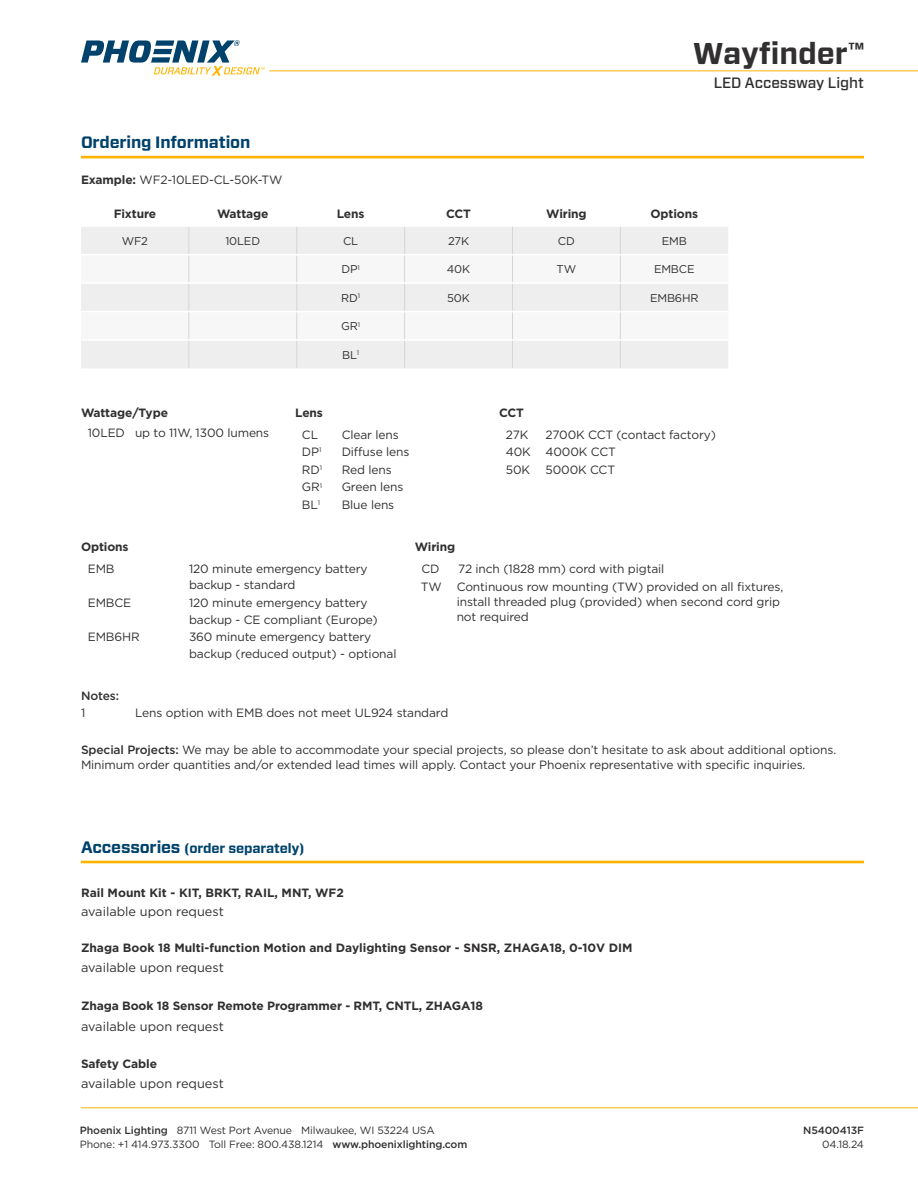
<style>
.page{position:relative;width:918px;height:1188px;background:#fff}
.page>*{position:absolute;margin:0;border:0;box-sizing:border-box;transform-origin:0 0}
.t1{font:700 30px "Forza";letter-spacing:-.005em;color:#312f30}
.Section_Header{font:700 16.5px "Forza";letter-spacing:-.01em;color:#00426b}
.t2{font:500 15px "Forza";color:#312f30}
.Section_Header-2{font:700 13.5px "Forza";letter-spacing:-.01em;color:#00426b}
.Accessories_Body{font:12.75px "Gotham";color:#312f30}
.Ordering_Details_-_Voltage{font:12px/16.5px "Gotham";letter-spacing:-.01em;color:#312f30}
.Special_Projects{font:12px/15px "Gotham";letter-spacing:-.01em;color:#312f30}
.Accessories_Body-2{font:700 12px "Gotham";color:#312f30}
.Accessories_Header{font:700 12px "Gotham";letter-spacing:-.01em;color:#312f30}
.Ordering_Information_Table_Header{font:700 12px "Gotham";letter-spacing:-.01em;color:#312f30}
.Ordering_Details_Header{font:700 12px "Gotham";letter-spacing:-.01em;color:#312f30}
.Standard_Unit_-_Ordering_Info{font:12px "Gotham";letter-spacing:-.01em;color:#312f30}
.Ordering_Details_-_Circuit_Boards{font:12px "Gotham";letter-spacing:-.01em;color:#312f30}
.Special_Projects-2{font:500 12px "Gotham";letter-spacing:-.01em;color:#312f30}
.Table_Body{font:11.25px "Gotham";letter-spacing:-.015em;color:#312f30}
.Footer_-_Left_Side{font:10.5px "Gotham";letter-spacing:-.01em;color:#312f30}
.Footer_-_Right_Side{font:500 10.5px/13.5px "Gotham";letter-spacing:-.01em;color:#312f30;text-align:right}
.s1{font-weight:700}
.s2{font-weight:500}
.s3{font-size:16.5px}
.s4{font-weight:400}
</style>
<div class="page">
<hr style="left:81px;top:1107px;width:837px;height:1px;background:#ffb500">
<hr style="left:269px;top:70px;width:649px;height:1px;background:#ffb500">
<svg style="left:81px;top:40px;width:184px;height:36px"></svg>
<hr style="left:81px;top:156px;width:783px;height:2px;background:#ffb500">
<div style="left:81px;top:227px;width:647px;height:141px;background:#eeeeef"></div>
<svg style="left:81px;top:255px;width:647px;height:84px"></svg>
<svg style="left:189px;top:227px;width:1px;height:141px"></svg>
<svg style="left:296px;top:227px;width:1px;height:141px"></svg>
<svg style="left:404px;top:227px;width:1px;height:141px"></svg>
<svg style="left:512px;top:227px;width:1px;height:141px"></svg>
<svg style="left:620px;top:227px;width:1px;height:141px"></svg>
<hr style="left:81px;top:254px;width:108px;height:1px;background:#fff">
<hr style="left:189px;top:254px;width:108px;height:1px;background:#fff">
<hr style="left:297px;top:254px;width:108px;height:1px;background:#fff">
<hr style="left:405px;top:254px;width:108px;height:1px;background:#fff">
<hr style="left:513px;top:254px;width:107px;height:1px;background:#fff">
<hr style="left:620px;top:254px;width:108px;height:1px;background:#fff">
<hr style="left:81px;top:282px;width:108px;height:2px;background:#fff">
<hr style="left:189px;top:282px;width:108px;height:2px;background:#fff">
<hr style="left:297px;top:282px;width:108px;height:2px;background:#fff">
<hr style="left:405px;top:282px;width:108px;height:2px;background:#fff">
<hr style="left:513px;top:282px;width:107px;height:2px;background:#fff">
<hr style="left:620px;top:282px;width:108px;height:2px;background:#fff">
<hr style="left:81px;top:311px;width:108px;height:1px;background:#fff">
<hr style="left:189px;top:311px;width:108px;height:1px;background:#fff">
<hr style="left:297px;top:311px;width:108px;height:1px;background:#fff">
<hr style="left:405px;top:311px;width:108px;height:1px;background:#fff">
<hr style="left:513px;top:311px;width:107px;height:1px;background:#fff">
<hr style="left:620px;top:311px;width:108px;height:1px;background:#fff">
<hr style="left:81px;top:339px;width:108px;height:2px;background:#fff">
<hr style="left:189px;top:339px;width:108px;height:2px;background:#fff">
<hr style="left:297px;top:339px;width:108px;height:2px;background:#fff">
<hr style="left:405px;top:339px;width:108px;height:2px;background:#fff">
<hr style="left:513px;top:339px;width:107px;height:2px;background:#fff">
<hr style="left:620px;top:339px;width:108px;height:2px;background:#fff">
<hr style="left:81px;top:861px;width:783px;height:2px;background:#ffb500">
<h1 class="t1" style="left:693px;top:34px;width:172px">Wayfinder<sup>™</sup></h1>
<p class="t2" style="left:714px;top:73px;width:152px">LED Accessway Light</p>
<p class="Section_Header" style="left:81px;top:131px;width:171px">Ordering Information</p>
<p class="Standard_Unit_-_Ordering_Info" style="left:81px;top:172px;width:203px"><span class="s1">Example:</span> WF2-10LED-CL-50K-TW</p>
<p class="Ordering_Information_Table_Header" style="left:114px;top:205px;width:44px">Fixture</p>
<p class="Ordering_Information_Table_Header" style="left:217px;top:205px;width:53px">Wattage</p>
<p class="Ordering_Information_Table_Header" style="left:337px;top:205px;width:29px">Lens</p>
<p class="Ordering_Information_Table_Header" style="left:446px;top:205px;width:27px">CCT</p>
<p class="Ordering_Information_Table_Header" style="left:546px;top:205px;width:42px">Wiring</p>
<p class="Ordering_Information_Table_Header" style="left:650px;top:205px;width:49px">Options</p>
<p class="Table_Body" style="left:122px;top:234px;width:28px">WF2</p>
<p class="Table_Body" style="left:225px;top:234px;width:36px">10LED</p>
<p class="Table_Body" style="left:343px;top:234px;width:17px">CL</p>
<p class="Table_Body" style="left:448px;top:234px;width:23px">27K</p>
<p class="Table_Body" style="left:558px;top:234px;width:18px">CD</p>
<p class="Table_Body" style="left:662px;top:234px;width:27px">EMB</p>
<p class="Table_Body" style="left:342px;top:262px;width:20px">DP<sup>1</sup></p>
<p class="Table_Body" style="left:447px;top:262px;width:25px">40K</p>
<p class="Table_Body" style="left:557px;top:262px;width:21px">TW</p>
<p class="Table_Body" style="left:654px;top:262px;width:42px">EMBCE</p>
<p class="Table_Body" style="left:341px;top:291px;width:20px">RD<sup>1</sup></p>
<p class="Table_Body" style="left:447px;top:291px;width:24px">50K</p>
<p class="Table_Body" style="left:650px;top:291px;width:50px">EMB6HR</p>
<p class="Table_Body" style="left:341px;top:319px;width:20px">GR<sup>1</sup></p>
<p class="Table_Body" style="left:342px;top:348px;width:19px">BL<sup>1</sup></p>
<p class="Ordering_Details_Header" style="left:81px;top:405px;width:89px">Wattage/Type</p>
<p class="Ordering_Details_-_Circuit_Boards" style="left:88px;top:425px;width:183px">10LED up to 11W, 1300 lumens</p>
<p class="Ordering_Details_Header" style="left:295px;top:405px;width:29px">Lens</p>
<p class="Ordering_Details_-_Voltage" style="left:302px;top:426px;width:18px">CL</p>
<p class="Ordering_Details_-_Voltage" style="left:342px;top:426px;width:59px">Clear lens</p>
<p class="Ordering_Details_-_Voltage" style="left:302px;top:443px;width:21px">DP<sup>1</sup></p>
<p class="Ordering_Details_-_Voltage" style="left:342px;top:443px;width:69px">Diffuse lens</p>
<p class="Ordering_Details_-_Voltage" style="left:302px;top:461px;width:22px">RD<sup>1</sup></p>
<p class="Ordering_Details_-_Voltage" style="left:342px;top:461px;width:52px">Red lens</p>
<p class="Ordering_Details_-_Voltage" style="left:302px;top:479px;width:22px">GR<sup>1</sup></p>
<p class="Ordering_Details_-_Voltage" style="left:342px;top:479px;width:63px">Green lens</p>
<p class="Ordering_Details_-_Voltage" style="left:302px;top:496px;width:20px">BL<sup>1</sup></p>
<p class="Ordering_Details_-_Voltage" style="left:342px;top:496px;width:54px">Blue lens</p>
<p class="Ordering_Details_Header" style="left:499px;top:405px;width:27px">CCT</p>
<p class="Ordering_Details_-_Voltage" style="left:506px;top:426px;width:24px">27K</p>
<p class="Ordering_Details_-_Voltage" style="left:546px;top:426px;width:172px">2700K CCT (contact factory)</p>
<p class="Ordering_Details_-_Voltage" style="left:506px;top:443px;width:112px">40K 4000K CCT</p>
<p class="Ordering_Details_-_Voltage" style="left:506px;top:461px;width:26px">50K</p>
<p class="Ordering_Details_-_Voltage" style="left:546px;top:461px;width:71px">5000K CCT</p>
<p class="Ordering_Details_Header" style="left:81px;top:539px;width:49px">Options</p>
<p class="Ordering_Details_-_Voltage" style="left:88px;top:560px;width:28px">EMB</p>
<p class="Ordering_Details_-_Voltage" style="left:189px;top:560px;width:180px">120 minute emergency battery backup - standard</p>
<p class="Ordering_Details_-_Voltage" style="left:88px;top:594px;width:45px">EMBCE</p>
<p class="Ordering_Details_-_Voltage" style="left:189px;top:594px;width:190px">120 minute emergency battery backup - CE compliant (Europe)</p>
<p class="Ordering_Details_-_Voltage" style="left:88px;top:628px;width:54px">EMB6HR</p>
<p class="Ordering_Details_-_Voltage" style="left:189px;top:628px;width:209px">360 minute emergency battery backup (reduced output) - optional</p>
<p class="Ordering_Details_Header" style="left:415px;top:539px;width:42px">Wiring</p>
<p class="Ordering_Details_-_Voltage" style="left:421px;top:560px;width:20px">CD</p>
<p class="Ordering_Details_-_Voltage" style="left:458px;top:560px;width:208px">72 inch (1828 mm) cord with pigtail</p>
<p class="Ordering_Details_-_Voltage" style="left:421px;top:578px;width:22px">TW</p>
<p class="Ordering_Details_-_Voltage" style="left:457px;top:579px;width:328px;line-height:15px">Continuous row mounting (TW) provided on all fixtures, install threaded plug (provided) when second cord grip not required</p>
<p class="Special_Projects-2" style="left:81px;top:688px;width:40px">Notes:</p>
<p class="Special_Projects" style="left:81px;top:705px;width:6px">1</p>
<p class="Special_Projects" style="left:135px;top:705px;width:315px">Lens option with EMB does not meet UL924 standard</p>
<p class="Special_Projects" style="left:81px;top:742px;width:757px"><span class="s2">Special Projects:</span> We may be able to accommodate your special projects, so please don’t hesitate to ask about additional options.<br>Minimum order quantities and/or extended lead times will apply. Contact your Phoenix representative with specific inquiries.</p>
<p class="Section_Header-2" style="left:81px;top:839px;width:225px"><span class="s3">Accessories</span> (order separately)</p>
<p class="Accessories_Body-2" style="left:81px;top:884px;width:264px">Rail Mount Kit - KIT, BRKT, RAIL, MNT, WF2</p>
<p class="Accessories_Body" style="left:81px;top:903px;width:144px">available upon request</p>
<p class="Accessories_Body-2" style="left:81px;top:940px;width:553px">Zhaga Book 18 Multi-function Motion and Daylighting Sensor - SNSR, ZHAGA18, 0-10V DIM</p>
<p class="Accessories_Body" style="left:81px;top:959px;width:144px">available upon request</p>
<p class="Accessories_Header" style="left:81px;top:998px;width:403px">Zhaga Book 18 Sensor Remote Programmer - RMT, CNTL, ZHAGA18</p>
<p class="Accessories_Body" style="left:81px;top:1018px;width:144px">available upon request</p>
<p class="Accessories_Header" style="left:81px;top:1056px;width:78px">Safety Cable</p>
<p class="Accessories_Body" style="left:81px;top:1076px;width:144px">available upon request</p>
<p class="Footer_-_Left_Side" style="left:80px;top:1124px;width:356px"><span class="s2">Phoenix Lighting</span> 8711 West Port Avenue Milwaukee, WI 53224 USA</p>
<p class="Footer_-_Left_Side" style="left:80px;top:1137px;width:389px">Phone: +1 414.973.3300 Toll Free: 800.438.1214 <span class="s2">www.phoenixlighting.com</span></p>
<p class="Footer_-_Right_Side" style="left:803px;top:1124px;width:62px">N5400413F<br><span class="s4">04.18.24</span></p>
</div>
